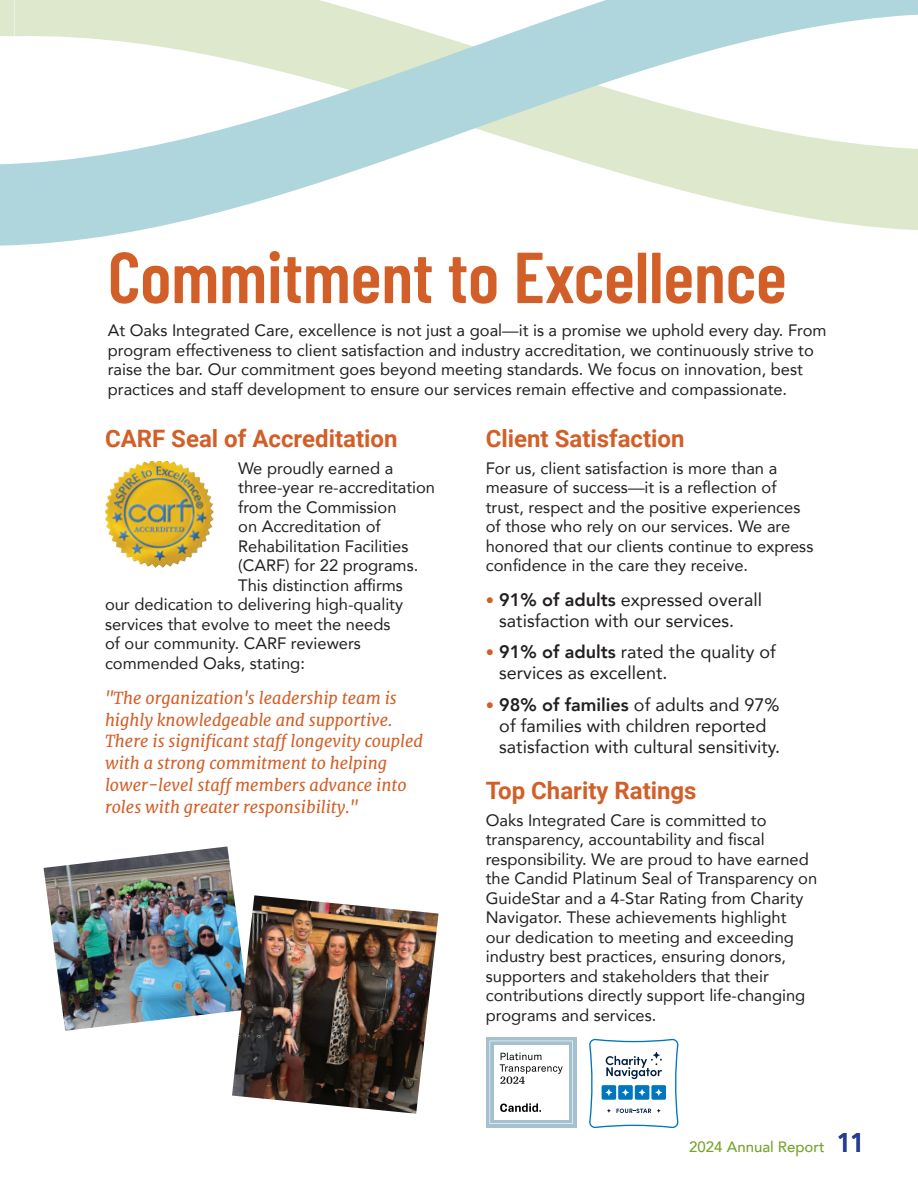
<style>
.page{position:relative;width:918px;height:1188px;background:#fff}
.page>*{position:absolute;margin:0;border:0;box-sizing:border-box;transform-origin:0 0}
._2023_Headline-H1{font:600 72px "Barlow Condensed";color:#d25f27}
.t1{font:600 27px "Avenir Next Condensed";color:#253f8e}
._2023_Subhead_3-He{font:700 24px "Roboto";color:#d25f27}
.t2{font:18px/21px "Avenir";color:#231f20}
._2023_Body_Copy{font:16.5px/19.5px "Avenir";color:#231f20}
._2023_Body_Copy-2{font:italic 16.5px/21.8px "Merriweather";color:#d25f27}
.t3{font:500 15px "Avenir";color:#78a22d}
.s1{font-size:16.5px;color:#d25f27}
.s2{font-weight:800}
</style>
<div class="page">
<svg style="left:34px;top:0;width:884px;height:244px"></svg>
<svg style="left:0;top:0;width:34px;height:246px"></svg>
<img style="left:44px;top:846px;width:190px;height:185px">
<img style="left:232px;top:895px;width:207px;height:219px">
<div style="left:486px;top:1037px;width:91px;height:91px;background:linear-gradient(to right,#a5c0ce,#a5c0ce)"></div>
<svg style="left:490px;top:1041px;width:83px;height:83px"></svg>
<svg style="left:589px;top:1038px;width:90px;height:90px"></svg>
<img style="left:105px;top:461px;width:108px;height:107px">
<p class="_2023_Headline-H1" style="left:108px;top:226px;width:680px">Commitment to Excellence</p>
<p class="_2023_Body_Copy" style="left:108px;top:320px;width:720px">At Oaks Integrated Care, excellence is not just a goal—it is a promise we uphold every day. From program effectiveness to client satisfaction and industry accreditation, we continuously strive to raise the bar. Our commitment goes beyond meeting standards. We focus on innovation, best practices and staff development to ensure our services remain effective and compassionate.</p>
<p class="_2023_Subhead_3-He" style="left:105px;top:422px;width:294px">CARF Seal of Accreditation</p>
<p class="_2023_Body_Copy" style="left:238px;top:458px;width:157px">We proudly earned a</p>
<p class="_2023_Body_Copy" style="left:238px;top:477px;width:198px">three-year re-accreditation</p>
<p class="_2023_Body_Copy" style="left:238px;top:497px;width:160px">from the Commission</p>
<p class="_2023_Body_Copy" style="left:238px;top:516px;width:144px">on Accreditation of</p>
<p class="_2023_Body_Copy" style="left:238px;top:536px;width:172px">Rehabilitation Facilities</p>
<p class="_2023_Body_Copy" style="left:238px;top:555px;width:182px">(CARF) for 22 programs.</p>
<p class="_2023_Body_Copy" style="left:238px;top:575px;width:166px">This distinction affirms</p>
<p class="_2023_Body_Copy" style="left:105px;top:594px;width:300px">our dedication to delivering high-quality</p>
<p class="_2023_Body_Copy" style="left:105px;top:614px;width:287px">services that evolve to meet the needs</p>
<p class="_2023_Body_Copy" style="left:105px;top:633px;width:257px">of our community. CARF reviewers</p>
<p class="_2023_Body_Copy" style="left:105px;top:653px;width:201px">commended Oaks, stating:</p>
<p class="_2023_Body_Copy-2" style="left:105px;top:687px;width:320px">"The organization's leadership team is highly knowledgeable and supportive.<br>There is significant staff longevity coupled with a strong commitment to helping lower-level staff members advance into roles with greater responsibility."</p>
<p class="_2023_Subhead_3-He" style="left:486px;top:422px;width:200px">Client Satisfaction</p>
<p class="_2023_Body_Copy" style="left:486px;top:458px;width:329px">For us, client satisfaction is more than a measure of success—it is a reflection of trust, respect and the positive experiences of those who rely on our services. We are honored that our clients continue to express confidence in the care they receive.</p>
<p class="t2" style="left:499px;top:588px;width:264px;text-indent:-14px"><span class="s1">•</span> <span class="s2">91% of adults</span> expressed overall satisfaction with our services.</p>
<p class="t2" style="left:499px;top:641px;width:278px;text-indent:-14px"><span class="s1">•</span> <span class="s2">91% of adults</span> rated the quality of services as excellent.</p>
<p class="t2" style="left:499px;top:694px;width:282px;text-indent:-14px"><span class="s1">•</span> <span class="s2">98% of families</span> of adults and 97% of families with children reported satisfaction with cultural sensitivity.</p>
<p class="_2023_Subhead_3-He" style="left:486px;top:774px;width:212px">Top Charity Ratings</p>
<p class="_2023_Body_Copy" style="left:486px;top:810px;width:333px">Oaks Integrated Care is committed to transparency, accountability and fiscal responsibility. We are proud to have earned the Candid Platinum Seal of Transparency on GuideStar and a 4-Star Rating from Charity Navigator. These achievements highlight<br>our dedication to meeting and exceeding industry best practices, ensuring donors, supporters and stakeholders that their contributions directly support life-changing programs and services.</p>
<p class="t3" style="left:689px;top:1134px;width:137px">2024 Annual Report</p>
<p class="t1" style="left:837px;top:1119px;width:28px">11</p>
</div>
